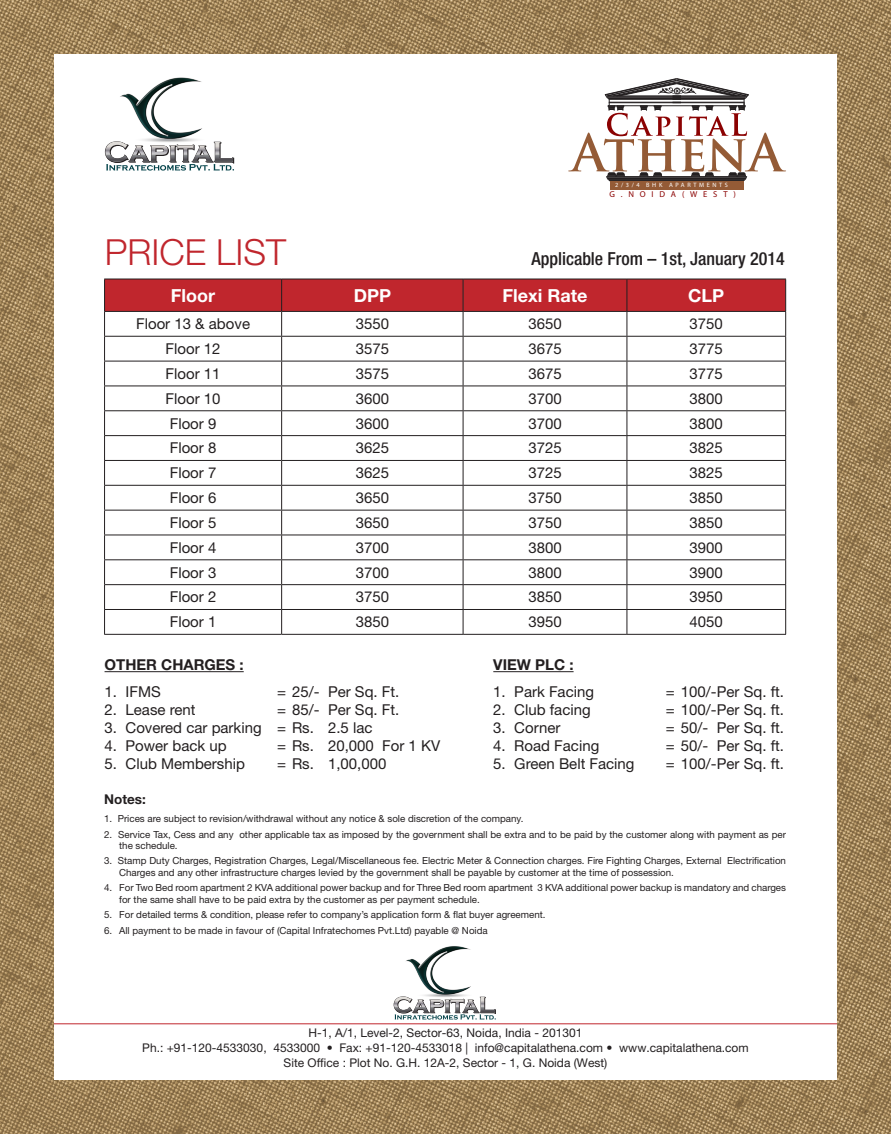
<style>
.page{position:relative;width:891px;height:1134px;background:#fff}
.page>*{position:absolute;margin:0;border:0;box-sizing:border-box;transform-origin:0 0}
.t1{font:300 36px "Helvetica Neue LT Std";color:#c0262d}
.t2{font:500 condensed 18px "Helvetica Neue LT Std";color:#231f20}
.t3{font:700 18px "Helvetica Neue LT Std";color:#fff}
.t4{font:15px "Helvetica Neue LT Std";color:#231f20}
.t5{font:700 15px "Helvetica Neue LT Std";color:#231f20}
.t6{font:700 13.5px "Helvetica Neue LT Std";color:#231f20}
.t7{font:12px "Helvetica Neue LT Std";color:#231f20}
.t8{font:9.75px/11.2px "Helvetica Neue LT Std";color:#231f20}
.t9{font:500 8.55px "Helvetica Neue LT Std";letter-spacing:.68em;color:#8b0202}
.t10{font:500 6.3px "Helvetica Neue LT Std";letter-spacing:.42em;color:#fff}
</style>
<div class="page">
<img style="left:0;top:0;width:891px;height:1134px">
<div style="left:54px;top:54px;width:783px;height:1026px;background:#fff"></div>
<hr style="left:105px;top:671px;width:139px;height:1px;background:#231f20">
<hr style="left:493px;top:671px;width:81px;height:1px;background:#231f20">
<div style="left:610px;top:181px;width:134px;height:9px;background:#945b36"></div>
<svg style="left:568px;top:78px;width:218px;height:103px"></svg>
<img style="left:120px;top:77px;width:82px;height:59px">
<svg style="left:105px;top:136px;width:129px;height:35px"></svg>
<img style="left:406px;top:946px;width:65px;height:46px">
<svg style="left:394px;top:992px;width:102px;height:28px"></svg>
<hr style="left:54px;top:1023px;width:783px;height:1px;background:#c0262d">
<svg style="left:104px;top:279px;width:682px;height:355px"></svg>
<hr style="left:104px;top:634px;width:178px;height:1px;background:#231f20">
<hr style="left:282px;top:634px;width:181px;height:1px;background:#231f20">
<hr style="left:463px;top:634px;width:164px;height:1px;background:#231f20">
<hr style="left:627px;top:634px;width:159px;height:1px;background:#231f20">
<p class="t1" style="left:105px;top:230px;width:183px">PRICE LIST</p>
<p class="t10" style="left:615px;top:181px;width:114px">2/3/4 BHK APARTMENTS</p>
<p class="t9" style="left:610px;top:189px;width:128px">G.NOIDA(WEST)</p>
<p class="t2" style="left:531px;top:247px;width:255px">Applicable From – 1st, January 2014</p>
<p class="t3" style="left:171px;top:284px;width:46px">Floor</p>
<p class="t3" style="left:354px;top:284px;width:39px">DPP</p>
<p class="t3" style="left:503px;top:284px;width:86px">Flexi Rate</p>
<p class="t3" style="left:688px;top:284px;width:38px">CLP</p>
<p class="t4" style="left:136px;top:315px;width:115px">Floor 13 &amp; above</p>
<p class="t4" style="left:356px;top:315px;width:35px">3550</p>
<p class="t4" style="left:528px;top:315px;width:35px">3650</p>
<p class="t4" style="left:690px;top:315px;width:35px">3750</p>
<p class="t4" style="left:166px;top:340px;width:57px">Floor 12</p>
<p class="t4" style="left:356px;top:340px;width:35px">3575</p>
<p class="t4" style="left:528px;top:340px;width:35px">3675</p>
<p class="t4" style="left:690px;top:340px;width:35px">3775</p>
<p class="t4" style="left:166px;top:365px;width:57px">Floor 11</p>
<p class="t4" style="left:356px;top:365px;width:35px">3575</p>
<p class="t4" style="left:528px;top:365px;width:35px">3675</p>
<p class="t4" style="left:690px;top:365px;width:35px">3775</p>
<p class="t4" style="left:166px;top:389px;width:57px">Floor 10</p>
<p class="t4" style="left:356px;top:389px;width:35px">3600</p>
<p class="t4" style="left:528px;top:389px;width:35px">3700</p>
<p class="t4" style="left:690px;top:389px;width:35px">3800</p>
<p class="t4" style="left:170px;top:414px;width:48px">Floor 9</p>
<p class="t4" style="left:356px;top:414px;width:35px">3600</p>
<p class="t4" style="left:528px;top:414px;width:35px">3700</p>
<p class="t4" style="left:690px;top:414px;width:35px">3800</p>
<p class="t4" style="left:170px;top:439px;width:48px">Floor 8</p>
<p class="t4" style="left:356px;top:439px;width:35px">3625</p>
<p class="t4" style="left:528px;top:439px;width:35px">3725</p>
<p class="t4" style="left:690px;top:439px;width:35px">3825</p>
<p class="t4" style="left:170px;top:464px;width:48px">Floor 7</p>
<p class="t4" style="left:356px;top:464px;width:35px">3625</p>
<p class="t4" style="left:528px;top:464px;width:35px">3725</p>
<p class="t4" style="left:690px;top:464px;width:35px">3825</p>
<p class="t4" style="left:170px;top:489px;width:48px">Floor 6</p>
<p class="t4" style="left:356px;top:489px;width:35px">3650</p>
<p class="t4" style="left:528px;top:489px;width:35px">3750</p>
<p class="t4" style="left:690px;top:489px;width:35px">3850</p>
<p class="t4" style="left:170px;top:514px;width:48px">Floor 5</p>
<p class="t4" style="left:356px;top:514px;width:35px">3650</p>
<p class="t4" style="left:528px;top:514px;width:35px">3750</p>
<p class="t4" style="left:690px;top:514px;width:35px">3850</p>
<p class="t4" style="left:170px;top:538px;width:48px">Floor 4</p>
<p class="t4" style="left:356px;top:538px;width:35px">3700</p>
<p class="t4" style="left:528px;top:538px;width:35px">3800</p>
<p class="t4" style="left:690px;top:538px;width:35px">3900</p>
<p class="t4" style="left:170px;top:563px;width:48px">Floor 3</p>
<p class="t4" style="left:356px;top:563px;width:35px">3700</p>
<p class="t4" style="left:528px;top:563px;width:35px">3800</p>
<p class="t4" style="left:690px;top:563px;width:35px">3900</p>
<p class="t4" style="left:170px;top:588px;width:48px">Floor 2</p>
<p class="t4" style="left:356px;top:588px;width:35px">3750</p>
<p class="t4" style="left:528px;top:588px;width:35px">3850</p>
<p class="t4" style="left:690px;top:588px;width:35px">3950</p>
<p class="t4" style="left:170px;top:613px;width:48px">Floor 1</p>
<p class="t4" style="left:356px;top:613px;width:35px">3850</p>
<p class="t4" style="left:528px;top:613px;width:35px">3950</p>
<p class="t4" style="left:690px;top:613px;width:35px">4050</p>
<p class="t5" style="left:105px;top:656px;width:141px">OTHER CHARGES :</p>
<p class="t4" style="left:105px;top:683px;width:58px">1. IFMS</p>
<p class="t4" style="left:277px;top:683px;width:124px">= 25/- Per Sq. Ft.</p>
<p class="t4" style="left:105px;top:701px;width:93px">2. Lease rent</p>
<p class="t4" style="left:277px;top:701px;width:124px">= 85/- Per Sq. Ft.</p>
<p class="t4" style="left:105px;top:719px;width:269px">3. Covered car parking = Rs. 2.5 lac</p>
<p class="t4" style="left:105px;top:737px;width:124px">4. Power back up</p>
<p class="t4" style="left:277px;top:737px;width:165px">= Rs. 20,000 For 1 KV</p>
<p class="t4" style="left:105px;top:755px;width:142px">5. Club Membership</p>
<p class="t4" style="left:277px;top:755px;width:111px">= Rs. 1,00,000</p>
<p class="t5" style="left:493px;top:656px;width:82px">VIEW PLC :</p>
<p class="t4" style="left:493px;top:683px;width:102px">1. Park Facing</p>
<p class="t4" style="left:666px;top:683px;width:120px">= 100/-Per Sq. ft.</p>
<p class="t4" style="left:493px;top:701px;width:99px">2. Club facing</p>
<p class="t4" style="left:666px;top:701px;width:120px">= 100/-Per Sq. ft.</p>
<p class="t4" style="left:493px;top:719px;width:69px">3. Corner</p>
<p class="t4" style="left:666px;top:719px;width:120px">= 50/- Per Sq. ft.</p>
<p class="t4" style="left:493px;top:737px;width:108px">4. Road Facing</p>
<p class="t4" style="left:666px;top:737px;width:120px">= 50/- Per Sq. ft.</p>
<p class="t4" style="left:493px;top:755px;width:143px">5. Green Belt Facing</p>
<p class="t4" style="left:666px;top:755px;width:120px">= 100/-Per Sq. ft.</p>
<p class="t6" style="left:104px;top:791px;width:43px">Notes:</p>
<p class="t8" style="left:104px;top:813px;width:421px">1. Prices are subject to revision/withdrawal without any notice &amp; sole discretion of the company.</p>
<p class="t8" style="left:119px;top:828px;width:668px;text-indent:-15px">2. Service Tax, Cess and any other applicable tax as imposed by the government shall be extra and to be paid by the customer along with payment as per the schedule.</p>
<p class="t8" style="left:119px;top:855px;width:668px;text-indent:-15px">3. Stamp Duty Charges, Registration Charges, Legal/Miscellaneous fee. Electric Meter &amp; Connection charges. Fire Fighting Charges, External Electrification<br>Charges and any other infrastructure charges levied by the government shall be payable by customer at the time of possession.</p>
<p class="t8" style="left:119px;top:882px;width:668px;text-indent:-15px">4. For Two Bed room apartment 2 KVA additional power backup and for Three Bed room apartment 3 KVA additional power backup is mandatory and charges for the same shall have to be paid extra by the customer as per payment schedule.</p>
<p class="t8" style="left:104px;top:909px;width:443px">5. For detailed terms &amp; condition, please refer to company’s application form &amp; flat buyer agreement.</p>
<p class="t8" style="left:104px;top:924px;width:385px">6. All payment to be made in favour of (Capital Infratechomes Pvt.Ltd) payable @ Noida</p>
<p class="t7" style="left:309px;top:1025px;width:275px">H-1, A/1, Level-2, Sector-63, Noida, India - 201301</p>
<p class="t7" style="left:142px;top:1040px;width:608px">Ph.: +91-120-4533030, 4533000 • Fax: +91-120-4533018 | info@capitalathena.com • www.capitalathena.com</p>
<p class="t7" style="left:284px;top:1055px;width:325px">Site Office : Plot No. G.H. 12A-2, Sector - 1, G. Noida (West)</p>
</div>
